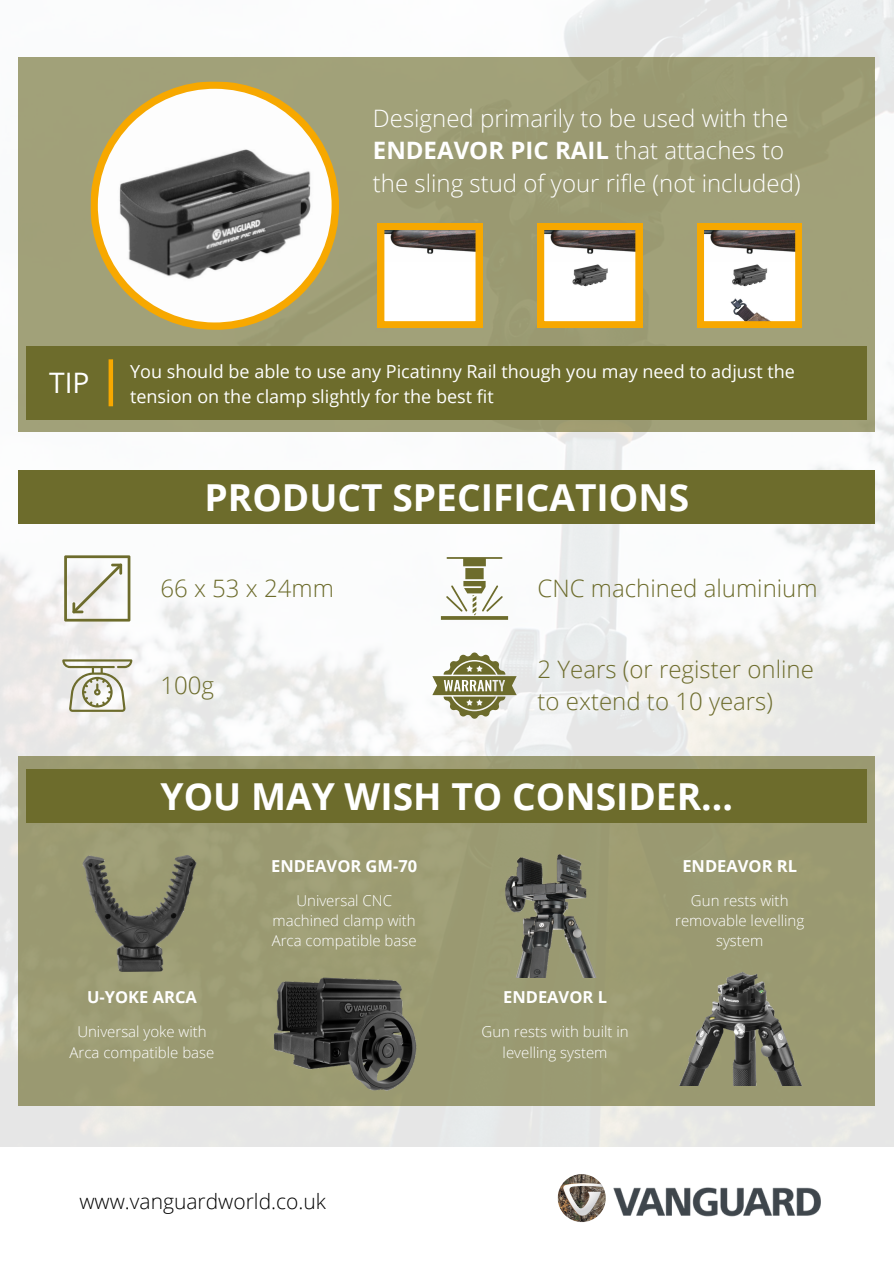
<style>
.page{position:relative;width:894px;height:1264px;background:#fff}
.page>*{position:absolute;margin:0;border:0;box-sizing:border-box;transform-origin:0 0}
.t1{font:700 37.2px "Open Sans";color:#fff}
.t2{font:28.2px "Open Sans";color:#fff}
.t3{font:300 24px/32.7px "Open Sans";color:#fff}
.t4{font:300 24px/32.7px "Open Sans";color:#6d6c2c}
.t5{font:300 21px "Open Sans";color:#000}
.t6{font:18px/24.8px "Open Sans";color:#fff}
.t7{font:700 16.5px "Open Sans";color:#fff}
.t8{font:300 15px/20.2px "Open Sans";color:#fff;text-align:center}
.s1{font-weight:700}
</style>
<div class="page">
<img style="left:0;top:0;width:893px;height:1146px">
<img style="left:613px;top:1187px;width:208px;height:30px">
<img style="left:557px;top:1174px;width:48px;height:48px;border-radius:50%">
<div style="left:18px;top:57px;width:856px;height:375px;background:#a1a079"></div>
<div style="left:27px;top:346px;width:839px;height:73px;background:#6d6c2c"></div>
<div style="left:108px;top:359px;width:5px;height:47px;background:#f7a800"></div>
<svg style="left:90px;top:81px;width:249px;height:249px"></svg>
<svg style="left:377px;top:223px;width:105px;height:105px;background:#e2cea4"></svg>
<svg style="left:537px;top:223px;width:105px;height:105px;background:#dac59c"></svg>
<svg style="left:697px;top:223px;width:104px;height:105px;background:#d4bf96"></svg>
<div style="left:18px;top:470px;width:857px;height:54px;background:#6d6c2c"></div>
<svg style="left:62px;top:659px;width:70px;height:53px"></svg>
<svg style="left:64px;top:555px;width:66px;height:66px"></svg>
<svg style="left:441px;top:557px;width:67px;height:63px"></svg>
<svg style="left:432px;top:652px;width:84px;height:66px"></svg>
<div style="left:18px;top:756px;width:856px;height:350px;background:#9a9a71"></div>
<div style="left:27px;top:769px;width:839px;height:54px;background:#6d6c2c"></div>
<img style="left:82px;top:855px;width:115px;height:117px">
<img style="left:273px;top:977px;width:144px;height:114px">
<img style="left:505px;top:854px;width:91px;height:123px">
<img style="left:679px;top:972px;width:123px;height:113px">
<h1 class="t3" style="left:373px;top:101px;width:429px">Designed primarily to be used with the<br><span class="s1">ENDEAVOR PIC RAIL</span> that attaches to the sling stud of your rifle (not included)</h1>
<h3 class="t2" style="left:49px;top:363px;width:42px">TIP</h3>
<h2 class="t6" style="left:130px;top:359px;width:666px">You should be able to use any Picatinny Rail though you may need to adjust the tension on the clamp slightly for the best fit</h2>
<p class="t1" style="left:204px;top:471px;width:486px">PRODUCT SPECIFICATIONS</p>
<h3 class="t4" style="left:160px;top:571px;width:175px">66 x 53 x 24mm</h3>
<h3 class="t4" style="left:537px;top:571px;width:281px">CNC machined aluminium</h3>
<p class="t4" style="left:160px;top:668px;width:55px">100g</p>
<p class="t4" style="left:537px;top:652px;width:278px">2 Years (or register online to extend to 10 years)</p>
<h5 class="t1" style="left:160px;top:770px;width:574px">YOU MAY WISH TO CONSIDER...</h5>
<h5 class="t7" style="left:271px;top:854px;width:148px">ENDEAVOR GM-70</h5>
<p class="t7" style="left:682px;top:854px;width:116px">ENDEAVOR RL</p>
<p class="t7" style="left:87px;top:985px;width:111px">U-YOKE ARCA</p>
<p class="t8" style="left:70px;top:1021px;width:146px">Universal yoke with<br>Arca compatible base</p>
<h5 class="t8" style="left:272px;top:890px;width:146px">Universal CNC machined clamp with<br>Arca compatible base</h5>
<p class="t8" style="left:675px;top:890px;width:130px">Gun rests with removable levelling system</p>
<p class="t7" style="left:503px;top:985px;width:105px">ENDEAVOR L</p>
<h5 class="t8" style="left:481px;top:1021px;width:149px">Gun rests with built in levelling system</h5>
<p class="t5" style="left:79px;top:1186px;width:248px">www.vanguardworld.co.uk</p>
</div>
